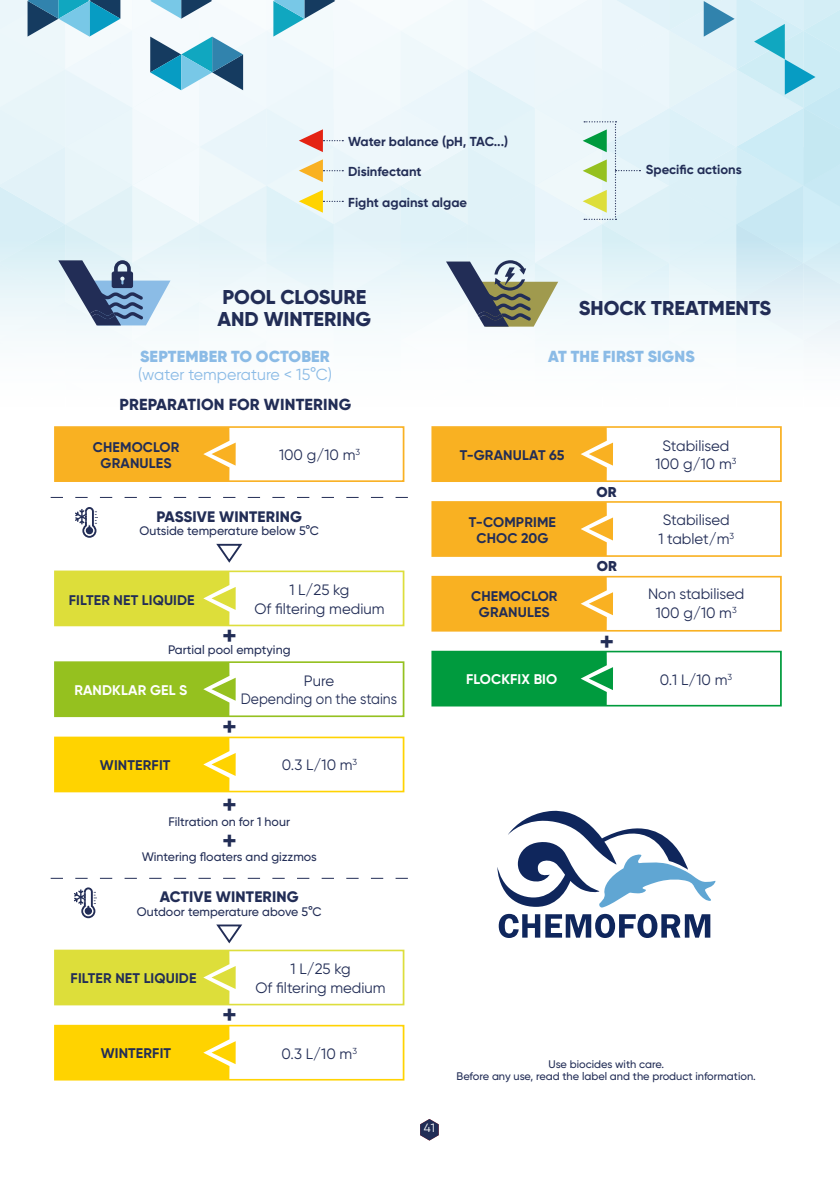
<style>
.page{position:relative;width:840px;height:1191px;background:#fff}
.page>*{position:absolute;margin:0;border:0;box-sizing:border-box;transform-origin:0 0}
.t1{font:700 26.6px "Gilroy";color:#222d56}
.t2{font:800 20px/21.8px "Gilroy";color:#222d56}
.t3{font:900 16px "Gilroy";letter-spacing:.01em;color:#8bbbe6}
.t4{font:800 16px "Gilroy";letter-spacing:.01em;color:#222d56}
.t5{font:16px "Gilroy";color:#8bbbe6}
.t6{font:800 15.2px "Gilroy";letter-spacing:.01em;color:#222d56}
.t7{font:15px/18.4px "Gilroy";color:#222d56;text-align:center}
.t8{font:900 14.2px "Gilroy";color:#222d56}
.t9{font:700 14px/15.8px "Gilroy";letter-spacing:.01em;color:#222d56;text-align:center}
.t10{font:700 14px "Gilroy";letter-spacing:.01em;color:#fff}
.t11{font:700 13px "Gilroy";color:#222d56}
.t12{font:500 12.4px "Gilroy";color:#222d56}
.t13{font:12px "Gilroy";color:#fff}
.t14{font:500 11px/12px "Gilroy";color:#222d56;text-align:center}
</style>
<div class="page">
<svg style="left:74px;top:887px;width:23px;height:31px"></svg>
<svg style="left:216px;top:924px;width:27px;height:20px"></svg>
<svg style="left:51px;top:497px;width:356px;height:1px"></svg>
<svg style="left:51px;top:878px;width:356px;height:1px"></svg>
<div style="left:54px;top:570px;width:350px;height:56px;border:2px solid #ddde3d"></div>
<div style="left:55px;top:571px;width:180px;height:54px;background:#ddde3a"></div>
<div style="left:54px;top:661px;width:350px;height:56px;border:2px solid #95c121"></div>
<div style="left:55px;top:662px;width:180px;height:54px;background:#95c11f"></div>
<div style="left:54px;top:736px;width:350px;height:56px;border:2px solid #ffd302"></div>
<div style="left:55px;top:737px;width:180px;height:54px;background:#ffd300"></div>
<div style="left:54px;top:1024px;width:350px;height:56px;border:2px solid #ffd302"></div>
<div style="left:55px;top:1025px;width:180px;height:54px;background:#ffd300"></div>
<div style="left:431px;top:576px;width:350px;height:55px;border:2px solid #f9b123"></div>
<div style="left:432px;top:577px;width:180px;height:54px;background:#f9b122"></div>
<div style="left:431px;top:501px;width:350px;height:56px;border:2px solid #f9b123"></div>
<div style="left:432px;top:502px;width:180px;height:54px;background:#f9b122"></div>
<div style="left:431px;top:650px;width:350px;height:56px;border:2px solid #009b3d"></div>
<div style="left:432px;top:651px;width:180px;height:54px;background:#009b3e"></div>
<div style="left:54px;top:949px;width:350px;height:56px;border:2px solid #ddde3d"></div>
<div style="left:55px;top:950px;width:180px;height:54px;background:#ddde3a"></div>
<svg style="left:216px;top:543px;width:26px;height:20px"></svg>
<svg style="left:0;top:0;width:839px;height:481px"></svg>
<svg style="left:75px;top:507px;width:23px;height:31px"></svg>
<svg style="left:420px;top:1119px;width:18px;height:21px"></svg>
<svg style="left:497px;top:811px;width:218px;height:97px"></svg>
<svg style="left:498px;top:914px;width:212px;height:24px"></svg>
<p class="t11" style="left:348px;top:133px;width:161px">Water balance (pH, TAC...)</p>
<p class="t11" style="left:348px;top:163px;width:75px">Disinfectant</p>
<p class="t11" style="left:645px;top:161px;width:97px">Specific actions</p>
<p class="t11" style="left:348px;top:194px;width:120px">Fight against algae</p>
<h2 class="t2" style="left:217px;top:286px;width:155px">POOL CLOSURE<br>AND WINTERING</h2>
<h2 class="t2" style="left:578px;top:297px;width:194px">SHOCK TREATMENTS</h2>
<p class="t3" style="left:140px;top:346px;width:191px">SEPTEMBER TO OCTOBER</p>
<p class="t5" style="left:138px;top:365px;width:195px">(water temperature &lt; 15°C)</p>
<p class="t4" style="left:119px;top:394px;width:233px">PREPARATION FOR WINTERING</p>
<p class="t9" style="left:93px;top:439px;width:88px">CHEMOCLOR<br>GRANULES</p>
<p class="t7" style="left:279px;top:445px;width:82px">100 g/10 m<sup>3</sup></p>
<p class="t6" style="left:156px;top:507px;width:147px">PASSIVE WINTERING</p>
<p class="t12" style="left:139px;top:523px;width:181px">Outside temperature below 5°C</p>
<p class="t9" style="left:69px;top:592px;width:127px">FILTER NET LIQUIDE</p>
<p class="t7" style="left:254px;top:580px;width:132px">1 L/25 kg<br>Of filtering medium</p>
<h1 class="t1" style="left:222px;top:619px;width:16px">+</h1>
<p class="t12" style="left:168px;top:642px;width:124px">Partial pool emptying</p>
<p class="t10" style="left:74px;top:681px;width:114px">RANDKLAR GEL S</p>
<p class="t7" style="left:241px;top:671px;width:158px">Pure<br>Depending on the stains</p>
<h1 class="t1" style="left:222px;top:710px;width:16px">+</h1>
<p class="t9" style="left:100px;top:757px;width:72px">WINTERFIT</p>
<p class="t7" style="left:282px;top:756px;width:77px">0.3 L/10 m<sup>3</sup></p>
<h1 class="t1" style="left:222px;top:788px;width:16px">+</h1>
<p class="t12" style="left:168px;top:814px;width:123px">Filtration on for 1 hour</p>
<p class="t12" style="left:142px;top:849px;width:176px">Wintering floaters and gizzmos</p>
<p class="t6" style="left:160px;top:887px;width:140px">ACTIVE WINTERING</p>
<p class="t12" style="left:137px;top:903px;width:186px">Outdoor temperature above 5°C</p>
<h1 class="t1" style="left:222px;top:824px;width:16px">+</h1>
<p class="t9" style="left:71px;top:970px;width:127px">FILTER NET LIQUIDE</p>
<p class="t7" style="left:255px;top:959px;width:132px">1 L/25 kg<br>Of filtering medium</p>
<h1 class="t1" style="left:222px;top:998px;width:16px">+</h1>
<p class="t9" style="left:101px;top:1045px;width:72px">WINTERFIT</p>
<p class="t7" style="left:281px;top:1044px;width:77px">0.3 L/10 m<sup>3</sup></p>
<p class="t3" style="left:548px;top:346px;width:148px">AT THE FIRST SIGNS</p>
<p class="t9" style="left:459px;top:447px;width:106px">T-GRANULAT 65</p>
<p class="t7" style="left:655px;top:436px;width:82px">Stabilised<br>100 g/10 m<sup>3</sup></p>
<p class="t8" style="left:596px;top:483px;width:22px">OR</p>
<p class="t9" style="left:468px;top:514px;width:88px">T-COMPRIME<br>CHOC 20G</p>
<p class="t7" style="left:658px;top:510px;width:77px;text-align:left">Stabilised<br>1 tablet/m<sup>3</sup></p>
<p class="t8" style="left:596px;top:557px;width:22px">OR</p>
<p class="t9" style="left:471px;top:588px;width:88px">CHEMOCLOR<br>GRANULES</p>
<p class="t7" style="left:647px;top:584px;width:98px">Non stabilised<br>100 g/10 m<sup>3</sup></p>
<h1 class="t1" style="left:599px;top:624px;width:16px">+</h1>
<p class="t10" style="left:466px;top:670px;width:92px">FLOCKFIX BIO</p>
<p class="t7" style="left:659px;top:670px;width:74px">0.1 L/10 m<sup>3</sup></p>
<p class="t13" style="left:423px;top:1120px;width:12px">41</p>
<p class="t14" style="left:456px;top:1058px;width:301px">Use biocides with care.<br>Before any use, read the label and the product information.</p>
</div>
